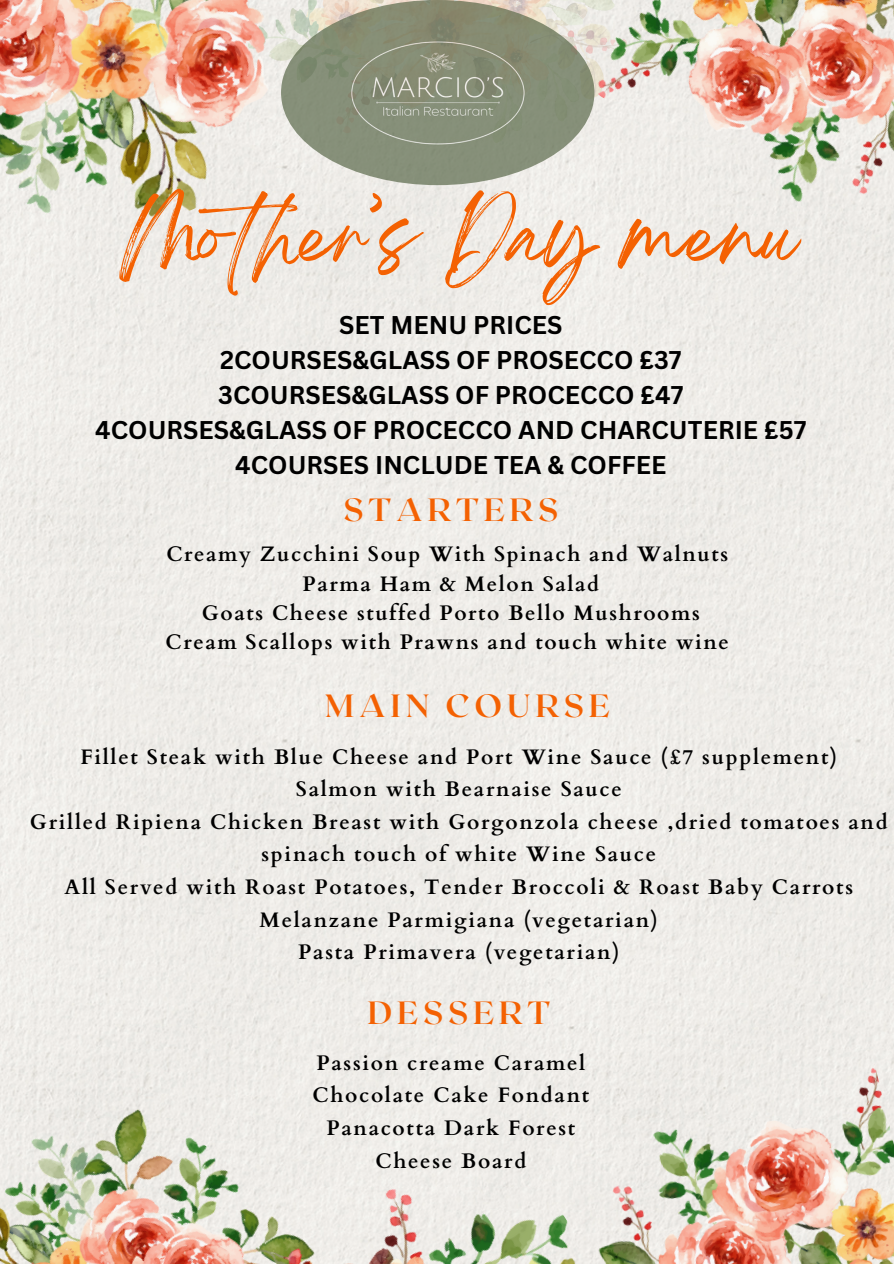
<style>
.page{position:relative;width:894px;height:1264px;background:#fff}
.page>*{position:absolute;margin:0;border:0;box-sizing:border-box;transform-origin:0 0}
.t1{font:70.5px "Breathing";color:#f46102}
.t2{font:700 32.1px "Roxborough CF";letter-spacing:.15em;color:#f46102}
.t3{font:700 24.9px/34.8px "Canva Sans";color:#000;text-align:center}
.t4{font:700 21px/32.7px "Cardo";letter-spacing:.08em;color:#000;text-align:center}
</style>
<div class="page">
<div style="left:0;top:147px;width:893px;height:960px;background:#efece8"></div>
<img style="left:323px;top:0;width:242px;height:38px">
<img style="left:565px;top:0;width:328px;height:300px">
<img style="left:0;top:0;width:323px;height:300px">
<img style="left:501px;top:1064px;width:392px;height:199px">
<img style="left:0;top:1051px;width:350px;height:212px">
<img style="left:259px;top:1107px;width:357px;height:156px">
<img style="left:281px;top:0;width:313px;height:185px;border-radius:50%">
<h3 class="t1" style="left:120px;top:215px;width:679px">Mother’s Day menu</h3>
<p class="t3" style="left:95px;top:307px;width:712px">SET MENU PRICES<br>2COURSES&amp;GLASS OF PROSECCO £37<br>3COURSES&amp;GLASS OF PROCECCO £47<br>4COURSES&amp;GLASS OF PROCECCO AND CHARCUTERIE £57<br>4COURSES INCLUDE TEA &amp; COFFEE</p>
<h2 class="t2" style="left:343px;top:488px;width:216px">STARTERS</h2>
<p class="t4" style="left:166px;top:538px;width:563px">Creamy Zucchini Soup With Spinach and Walnuts</p>
<p class="t4" style="left:302px;top:567px;width:298px">Parma Ham &amp; Melon Salad</p>
<p class="t4" style="left:202px;top:597px;width:499px">Goats Cheese stuffed Porto Bello Mushrooms</p>
<p class="t4" style="left:165px;top:626px;width:565px">Cream Scallops with Prawns and touch white wine</p>
<h2 class="t2" style="left:325px;top:685px;width:286px">MAIN COURSE</h2>
<p class="t4" style="left:80px;top:740px;width:758px">Fillet Steak with Blue Cheese and Port Wine Sauce (£7 supplement)</p>
<p class="t4" style="left:296px;top:773px;width:327px">Salmon with Bearnaise Sauce</p>
<p class="t4" style="left:30px;top:806px;width:859px">Grilled Ripiena Chicken Breast with Gorgonzola cheese ,dried tomatoes and spinach touch of white Wine Sauce</p>
<p class="t4" style="left:65px;top:871px;width:789px">All Served with Roast Potatoes, Tender Broccoli &amp; Roast Baby Carrots</p>
<p class="t4" style="left:259px;top:903px;width:400px">Melanzane Parmigiana (vegetarian)</p>
<p class="t4" style="left:298px;top:936px;width:322px">Pasta Primavera (vegetarian)</p>
<h2 class="t2" style="left:367px;top:992px;width:184px">DESSERT</h2>
<p class="t4" style="left:316px;top:1046px;width:270px">Passion creame Caramel</p>
<p class="t4" style="left:312px;top:1079px;width:278px">Chocolate Cake Fondant</p>
<p class="t4" style="left:326px;top:1111px;width:250px">Panacotta Dark Forest</p>
<p class="t4" style="left:375px;top:1144px;width:152px">Cheese Board</p>
</div>
